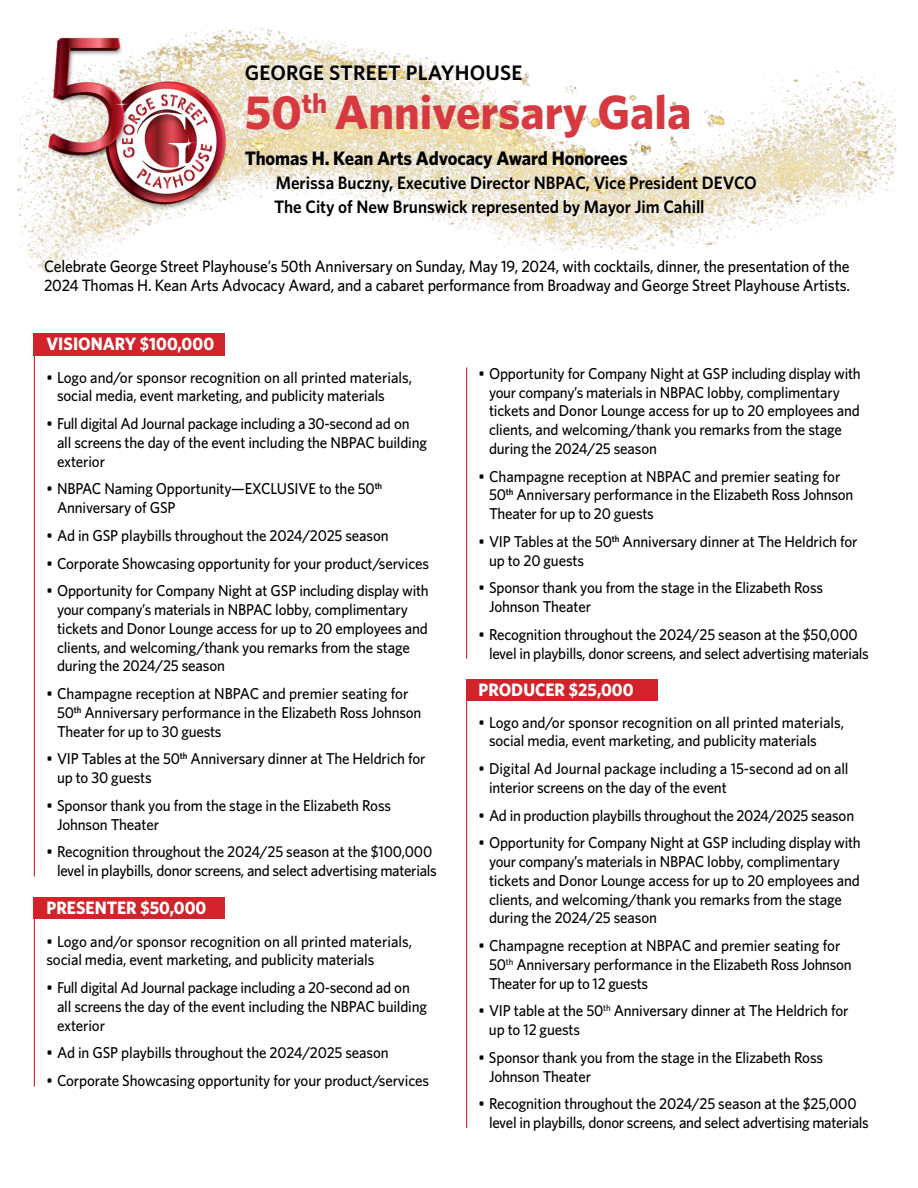
<style>
.page{position:relative;width:918px;height:1188px;background:#fff}
.page>*{position:absolute;margin:0;border:0;box-sizing:border-box;transform-origin:0 0}
.t1{font:700 48px "Whitney";color:#d6393f}
.t2{font:600 21px "Whitney";letter-spacing:.01em;color:#000}
.t3{font:700 19.5px "Whitney";letter-spacing:-.005em;color:#000;scale:.95 1}
.t4{font:600 18px/24px "Whitney";color:#000;scale:.95 1}
.t5{font:700 18px "Whitney";color:#fff;scale:.95 1}
.t6{font:500 16.5px/18.8px "Whitney";letter-spacing:-.01em;color:#000;scale:.95 1}
.t7{font:500 15.75px/18.8px "Whitney";letter-spacing:-.01em;color:#000;scale:.95 1}
</style>
<div class="page">
<div style="left:34px;top:333px;width:191px;height:23px;background:#d2232a"></div>
<hr style="left:34px;top:354px;width:1px;height:522px;background:#d2232a">
<div style="left:34px;top:897px;width:191px;height:22px;background:#d2232a"></div>
<hr style="left:34px;top:918px;width:1px;height:169px;background:#d2232a">
<div style="left:466px;top:679px;width:191px;height:22px;background:#d2232a"></div>
<hr style="left:466px;top:699px;width:1px;height:429px;background:#d2232a">
<hr style="left:466px;top:368px;width:1px;height:291px;background:#d2232a">
<img style="left:17px;top:27px;width:880px;height:256px">
<img style="left:32px;top:33px;width:213px;height:183px">
<h2 class="t2" style="left:245px;top:59px;width:279px">GEORGE STREET PLAYHOUSE</h2>
<h1 class="t1" style="left:245px;top:80px;width:448px">50<sup>th</sup> Anniversary Gala</h1>
<p class="t3" style="left:245px;top:145px;width:405px">Thomas H. Kean Arts Advocacy Award Honorees</p>
<p class="t4" style="left:274px;top:171px;width:510px">Merissa Buczny, Executive Director NBPAC, Vice President DEVCO<br>The City of New Brunswick represented by Mayor Jim Cahill</p>
<p class="t6" style="left:44px;top:257px;width:850px">Celebrate George Street Playhouse’s 50th Anniversary on Sunday, May 19, 2024, with cocktails, dinner, the presentation of the<br>2024 Thomas H. Kean Arts Advocacy Award, and a cabaret performance from Broadway and George Street Playhouse Artists.</p>
<p class="t5" style="left:46px;top:332px;width:178px">VISIONARY $100,000</p>
<p class="t7" style="left:57px;top:368px;width:375px;text-indent:-11px">• Logo and/or sponsor recognition on all printed materials, social media, event marketing, and publicity materials</p>
<p class="t7" style="left:57px;top:414px;width:391px;text-indent:-11px">• Full digital Ad Journal package including a 30-second ad on all screens the day of the event including the NBPAC building exterior</p>
<p class="t7" style="left:57px;top:479px;width:344px;text-indent:-11px">• NBPAC Naming Opportunity—EXCLUSIVE to the 50<sup>th<br></sup>Anniversary of GSP</p>
<p class="t7" style="left:46px;top:526px;width:362px">• Ad in GSP playbills throughout the 2024/2025 season</p>
<p class="t7" style="left:46px;top:554px;width:404px">• Corporate Showcasing opportunity for your product/services</p>
<p class="t7" style="left:57px;top:581px;width:393px;text-indent:-11px">• Opportunity for Company Night at GSP including display with your company’s materials in NBPAC lobby, complimentary tickets and Donor Lounge access for up to 20 employees and clients, and welcoming/thank you remarks from the stage during the 2024/25 season</p>
<p class="t7" style="left:57px;top:684px;width:385px;text-indent:-11px">• Champagne reception at NBPAC and premier seating for<br>50<sup>th</sup> Anniversary performance in the Elizabeth Ross Johnson<br>Theater for up to 30 guests</p>
<p class="t7" style="left:57px;top:749px;width:389px;text-indent:-11px">• VIP Tables at the 50<sup>th</sup> Anniversary dinner at The Heldrich for up to 30 guests</p>
<p class="t7" style="left:57px;top:796px;width:353px;text-indent:-11px">• Sponsor thank you from the stage in the Elizabeth Ross<br>Johnson Theater</p>
<p class="t7" style="left:46px;top:842px;width:412px;text-align:right">• Recognition throughout the 2024/25 season at the $100,000 level in playbills, donor screens, and select advertising materials</p>
<p class="t5" style="left:46px;top:896px;width:170px">PRESENTER $50,000</p>
<p class="t7" style="left:46px;top:932px;width:386px">• Logo and/or sponsor recognition on all printed materials, social media, event marketing, and publicity materials</p>
<p class="t7" style="left:57px;top:978px;width:391px;text-indent:-11px">• Full digital Ad Journal package including a 20-second ad on all screens the day of the event including the NBPAC building exterior</p>
<p class="t7" style="left:46px;top:1043px;width:362px">• Ad in GSP playbills throughout the 2024/2025 season</p>
<p class="t7" style="left:46px;top:1071px;width:404px">• Corporate Showcasing opportunity for your product/services</p>
<p class="t7" style="left:489px;top:364px;width:393px;text-indent:-11px">• Opportunity for Company Night at GSP including display with your company’s materials in NBPAC lobby, complimentary tickets and Donor Lounge access for up to 20 employees and clients, and welcoming/thank you remarks from the stage during the 2024/25 season</p>
<p class="t7" style="left:489px;top:466px;width:385px;text-indent:-11px">• Champagne reception at NBPAC and premier seating for<br>50<sup>th</sup> Anniversary performance in the Elizabeth Ross Johnson<br>Theater for up to 20 guests</p>
<p class="t7" style="left:489px;top:532px;width:389px;text-indent:-11px">• VIP Tables at the 50<sup>th</sup> Anniversary dinner at The Heldrich for up to 20 guests</p>
<p class="t7" style="left:489px;top:578px;width:353px;text-indent:-11px">• Sponsor thank you from the stage in the Elizabeth Ross<br>Johnson Theater</p>
<p class="t7" style="left:489px;top:625px;width:401px;text-indent:-11px">• Recognition throughout the 2024/25 season at the $50,000 level in playbills, donor screens, and select advertising materials</p>
<p class="t5" style="left:478px;top:678px;width:165px">PRODUCER $25,000</p>
<p class="t7" style="left:489px;top:712px;width:375px;text-indent:-11px">• Logo and/or sponsor recognition on all printed materials, social media, event marketing, and publicity materials</p>
<p class="t7" style="left:489px;top:759px;width:380px;text-indent:-11px">• Digital Ad Journal package including a 15-second ad on all interior screens on the day of the event</p>
<p class="t7" style="left:479px;top:805px;width:397px">• Ad in production playbills throughout the 2024/2025 season</p>
<p class="t7" style="left:489px;top:833px;width:393px;text-indent:-11px">• Opportunity for Company Night at GSP including display with your company’s materials in NBPAC lobby, complimentary tickets and Donor Lounge access for up to 20 employees and clients, and welcoming/thank you remarks from the stage during the 2024/25 season</p>
<p class="t7" style="left:489px;top:936px;width:383px;text-indent:-10px">• Champagne reception at NBPAC and premier seating for<br>50<sup>th</sup> Anniversary performance in the Elizabeth Ross Johnson<br>Theater for up to 12 guests</p>
<p class="t7" style="left:489px;top:1001px;width:380px;text-indent:-10px">• VIP table at the 50<sup>th</sup> Anniversary dinner at The Heldrich for up to 12 guests</p>
<p class="t7" style="left:489px;top:1048px;width:353px;text-indent:-11px">• Sponsor thank you from the stage in the Elizabeth Ross<br>Johnson Theater</p>
<p class="t7" style="left:489px;top:1094px;width:401px;text-indent:-11px">• Recognition throughout the 2024/25 season at the $25,000 level in playbills, donor screens, and select advertising materials</p>
</div>
